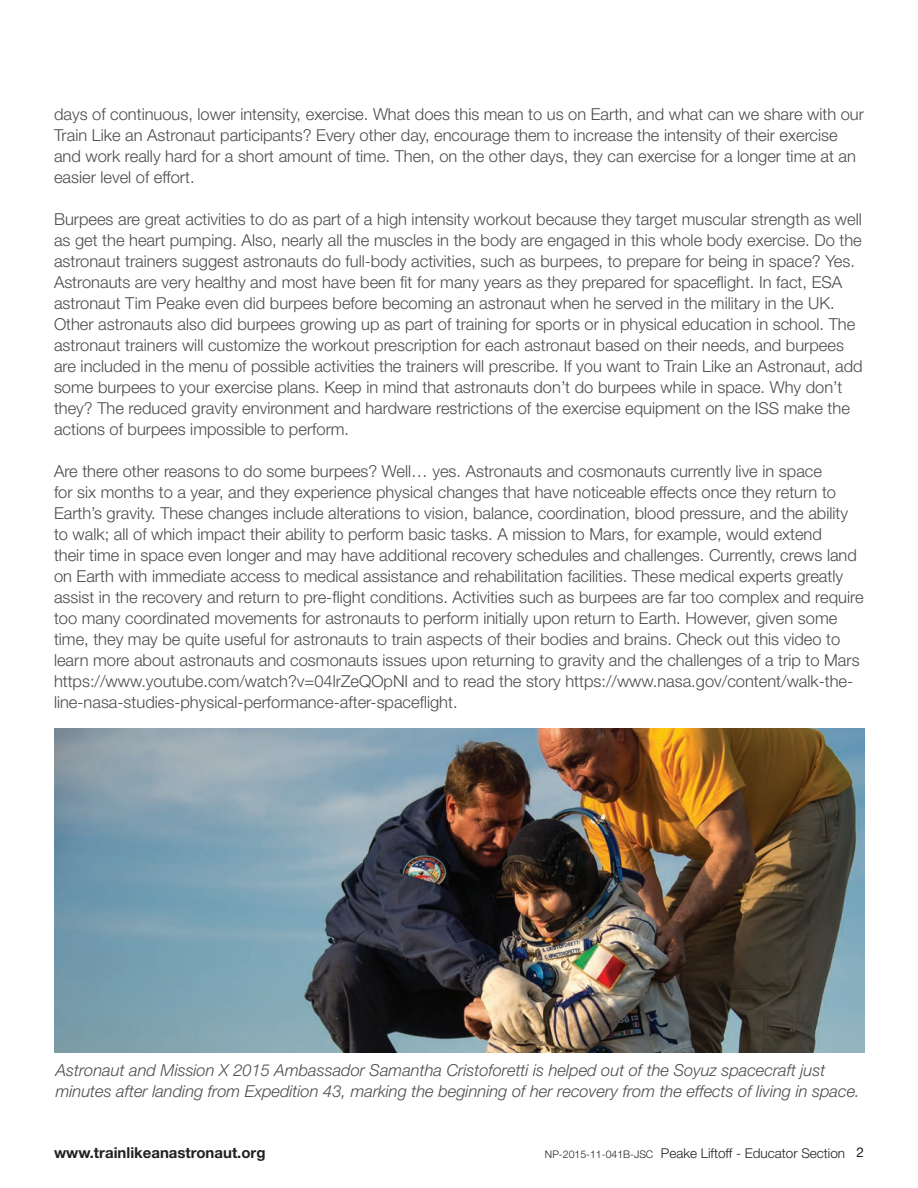
<style>
.page{position:relative;width:918px;height:1188px;background:#fff}
.page>*{position:absolute;margin:0;border:0;box-sizing:border-box;transform-origin:0 0}
.Content_text{font:300 16.5px/21px "Helvetica Neue LT Std";color:#4b4c4d}
.Content_text-2{font:italic 300 16.5px/21px "Helvetica Neue LT Std";color:#4b4c4d}
.t1{font:700 15px "Helvetica Neue LT Std";color:#231f20}
.Content_text-3{font:300 13.5px "Helvetica Neue LT Std";color:#231f20}
.t2{font:13.5px "Helvetica Neue LT Std";color:#231f20}
.s1{font-size:10.5px}
</style>
<div class="page">
<img style="left:54px;top:728px;width:811px;height:324px">
<p class="Content_text" style="left:54px;top:103px;width:812px">days of continuous, lower intensity, exercise. What does this mean to us on Earth, and what can we share with our Train Like an Astronaut participants? Every other day, encourage them to increase the intensity of their exercise and work really hard for a short amount of time. Then, on the other days, they can exercise for a longer time at an easier level of effort.</p>
<p class="Content_text" style="left:54px;top:208px;width:810px">Burpees are great activities to do as part of a high intensity workout because they target muscular strength as well as get the heart pumping. Also, nearly all the muscles in the body are engaged in this whole body exercise. Do the astronaut trainers suggest astronauts do full-body activities, such as burpees, to prepare for being in space? Yes.<br>Astronauts are very healthy and most have been fit for many years as they prepared for spaceflight. In fact, ESA astronaut Tim Peake even did burpees before becoming an astronaut when he served in the military in the UK.<br>Other astronauts also did burpees growing up as part of training for sports or in physical education in school. The astronaut trainers will customize the workout prescription for each astronaut based on their needs, and burpees are included in the menu of possible activities the trainers will prescribe. If you want to Train Like an Astronaut, add some burpees to your exercise plans. Keep in mind that astronauts don’t do burpees while in space. Why don’t they? The reduced gravity environment and hardware restrictions of the exercise equipment on the ISS make the actions of burpees impossible to perform.</p>
<p class="Content_text" style="left:54px;top:460px;width:811px">Are there other reasons to do some burpees? Well… yes. Astronauts and cosmonauts currently live in space<br>for six months to a year, and they experience physical changes that have noticeable effects once they return to Earth’s gravity. These changes include alterations to vision, balance, coordination, blood pressure, and the ability to walk; all of which impact their ability to perform basic tasks. A mission to Mars, for example, would extend<br>their time in space even longer and may have additional recovery schedules and challenges. Currently, crews land on Earth with immediate access to medical assistance and rehabilitation facilities. These medical experts greatly assist in the recovery and return to pre-flight conditions. Activities such as burpees are far too complex and require too many coordinated movements for astronauts to perform initially upon return to Earth. However, given some time, they may be quite useful for astronauts to train aspects of their bodies and brains. Check out this video to learn more about astronauts and cosmonauts issues upon returning to gravity and the challenges of a trip to Mars https://www.youtube.com/watch?v=04lrZeQOpNI and to read the story https://www.nasa.gov/content/walk-the&shy;line-nasa-studies-physical-performance-after-spaceflight.</p>
<p class="Content_text-2" style="left:56px;top:1059px;width:806px">Astronaut and Mission X 2015 Ambassador Samantha Cristoforetti is helped out of the Soyuz spacecraft just minutes after landing from Expedition 43, marking the beginning of her recovery from the effects of living in space.</p>
<p class="t1" style="left:54px;top:1143px;width:213px">www.trainlikeanastronaut.org</p>
<p class="t2" style="left:856px;top:1144px;width:9px">2</p>
<p class="Content_text-3" style="left:545px;top:1145px;width:302px"><span class="s1">NP-2015-11-041B-JSC</span> Peake Liftoff - Educator Section</p>
</div>
